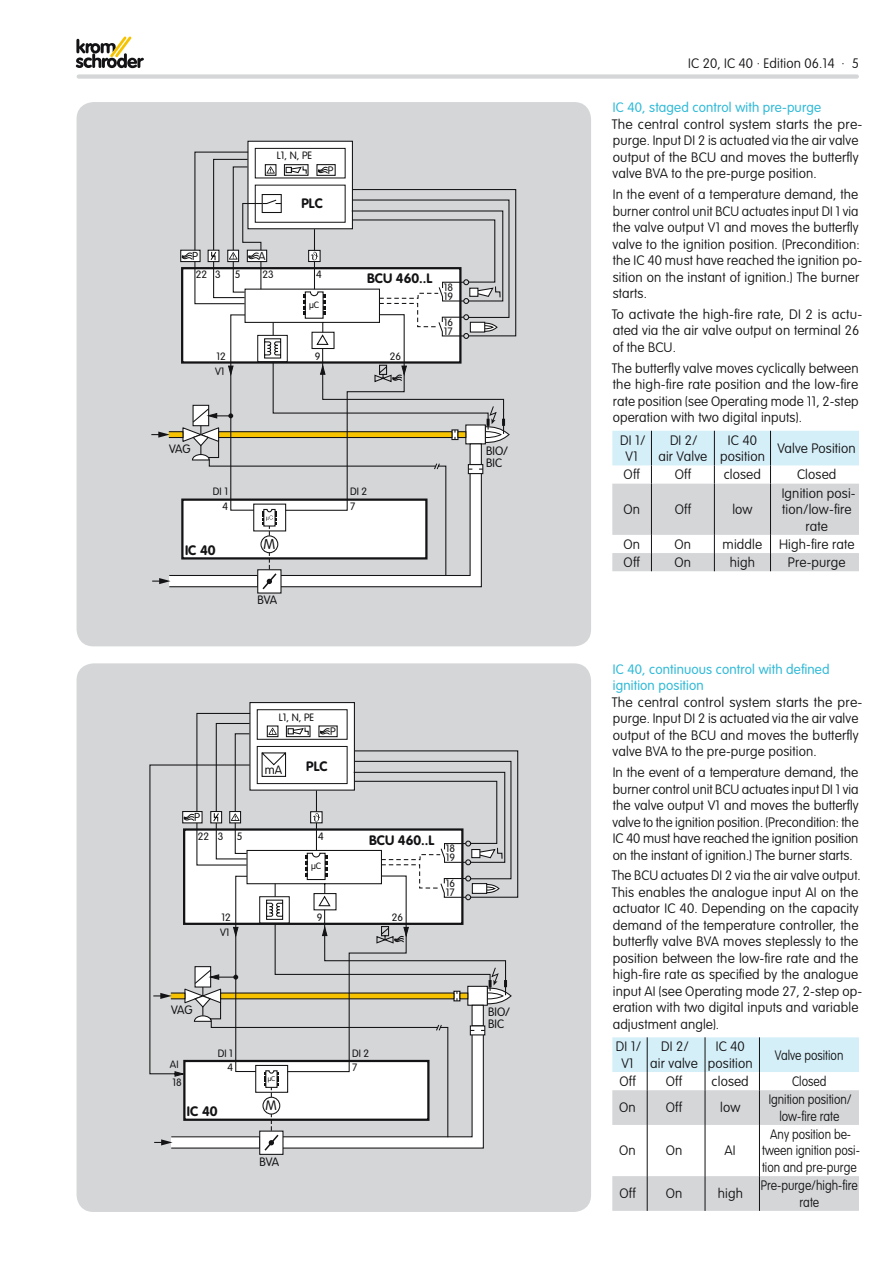
<style>
.page{position:relative;width:893px;height:1263px;background:#fff}
.page>*{position:absolute;margin:0;border:0;box-sizing:border-box;transform-origin:0 0}
.t1{font:300 14.1px "VAG Rounded Std";color:#131214}
.t2{font:100 13.5px/16.5px "VAG Rounded Std";letter-spacing:.01em;color:#131214;text-align:center}
.t3{font:100 13.5px/16.5px "VAG Rounded Std";letter-spacing:.01em;color:#131214;text-align:center;scale:.89 1}
.t4{font:300 13.5px/16.5px "VAG Rounded Std";letter-spacing:.01em;color:#34bbd8}
.t5{font:700 13.5px "VAG Rounded Std";color:#131214}
.t6{font:300 13.5px "VAG Rounded Std";color:#131214}
.t7{font:300 12px/12px "VAG Rounded Std";color:#131214}
.t8{font:300 11.4px "VAG Rounded Std";color:#131214}
.t9{font:300 10.65px "VAG Rounded Std";color:#131214}
.t10{font:300 10.5px/8.9px "VAG Rounded Std";color:#131214}
.t11{font:300 9px "VAG Rounded Std";color:#131214}
.t12{font:300 6.75px "VAG Rounded Std";color:#131214}
</style>
<div class="page">
<svg style="left:76px;top:36px;width:68px;height:32px"></svg>
<div style="left:79px;top:74px;width:778px;height:5px;background:#d4d6d7"></div>
<div style="left:77px;top:663px;width:514px;height:549px;background:#d4d6d7;border-radius:17px"></div>
<div style="left:249px;top:702px;width:106px;height:89px;background:#fff;border:1px solid #131214"></div>
<div style="left:257px;top:709px;width:90px;height:31px;background:#fff;border:1px solid #131214"></div>
<div style="left:259px;top:1130px;width:24px;height:25px;background:#fff;border:1px solid #131214"></div>
<svg style="left:152px;top:712px;width:360px;height:440px"></svg>
<div style="left:77px;top:102px;width:514px;height:544px;background:#d4d6d7;border-radius:17px"></div>
<svg style="left:247px;top:141px;width:106px;height:10px"></svg>
<div style="left:255px;top:148px;width:90px;height:30px;background:#fff;border:1px solid #131214"></div>
<svg style="left:194px;top:151px;width:159px;height:7px"></svg>
<svg style="left:257px;top:591px;width:25px;height:2px"></svg>
<svg style="left:151px;top:158px;width:359px;height:433px"></svg>
<svg style="left:612px;top:431px;width:247px;height:140px"></svg>
<svg style="left:612px;top:1037px;width:247px;height:174px"></svg>
<hr style="left:647px;top:1090px;width:1px;height:35px;background:#131214">
<hr style="left:705px;top:1090px;width:1px;height:35px;background:#131214">
<hr style="left:759px;top:1090px;width:1px;height:35px;background:#131214">
<hr style="left:647px;top:1125px;width:1px;height:51px;background:#131214">
<hr style="left:705px;top:1125px;width:1px;height:51px;background:#131214">
<hr style="left:759px;top:1125px;width:1px;height:51px;background:#131214">
<hr style="left:647px;top:1176px;width:1px;height:35px;background:#131214">
<hr style="left:705px;top:1176px;width:1px;height:35px;background:#131214">
<hr style="left:759px;top:1176px;width:1px;height:35px;background:#131214">
<p class="t10" style="left:277px;top:152px;width:37px">L1, N, PE</p>
<p class="t9" style="left:328px;top:164px;width:7px">P</p>
<p class="t5" style="left:301px;top:196px;width:23px">PLC</p>
<p class="t8" style="left:192px;top:249px;width:7px">P</p>
<p class="t10" style="left:196px;top:271px;width:13px">22</p>
<p class="t10" style="left:215px;top:271px;width:7px">3</p>
<p class="t10" style="left:235px;top:271px;width:7px">5</p>
<p class="t8" style="left:259px;top:249px;width:8px">A</p>
<p class="t10" style="left:262px;top:271px;width:13px">23</p>
<p class="t10" style="left:316px;top:271px;width:7px">4</p>
<p class="t11" style="left:309px;top:300px;width:12px">µC</p>
<p class="t5" style="left:367px;top:271px;width:67px">BCU 460..L</p>
<p class="t10" style="left:217px;top:352px;width:11px">12</p>
<p class="t10" style="left:390px;top:352px;width:13px">26</p>
<p class="t10" style="left:315px;top:352px;width:7px">9</p>
<p class="t10" style="left:215px;top:367px;width:11px">V1</p>
<p class="t10" style="left:444px;top:283px;width:11px">18<br>19</p>
<p class="t10" style="left:444px;top:318px;width:11px">16<br>17</p>
<p class="t7" style="left:169px;top:443px;width:23px">VAG</p>
<p class="t10" style="left:213px;top:488px;width:17px">DI 1</p>
<p class="t10" style="left:350px;top:488px;width:19px">DI 2</p>
<p class="t10" style="left:222px;top:502px;width:7px">4</p>
<p class="t10" style="left:350px;top:502px;width:7px">7</p>
<p class="t5" style="left:185px;top:542px;width:32px">IC 40</p>
<p class="t1" style="left:263px;top:536px;width:13px">M</p>
<p class="t7" style="left:257px;top:594px;width:21px">BVA</p>
<p class="t7" style="left:486px;top:445px;width:24px">BIO/<br>BIC</p>
<p class="t10" style="left:279px;top:713px;width:37px">L1, N, PE</p>
<p class="t9" style="left:330px;top:726px;width:7px">P</p>
<p class="t7" style="left:265px;top:764px;width:19px">mA</p>
<p class="t5" style="left:306px;top:758px;width:23px">PLC</p>
<p class="t8" style="left:194px;top:811px;width:7px">P</p>
<p class="t10" style="left:198px;top:832px;width:13px">22</p>
<p class="t10" style="left:218px;top:832px;width:7px">3</p>
<p class="t10" style="left:237px;top:832px;width:7px">5</p>
<p class="t10" style="left:318px;top:832px;width:7px">4</p>
<p class="t11" style="left:311px;top:861px;width:12px">µC</p>
<p class="t5" style="left:369px;top:832px;width:67px">BCU 460..L</p>
<p class="t10" style="left:222px;top:913px;width:11px">12</p>
<p class="t10" style="left:392px;top:913px;width:13px">26</p>
<p class="t10" style="left:317px;top:913px;width:7px">9</p>
<p class="t10" style="left:220px;top:928px;width:11px">V1</p>
<p class="t10" style="left:446px;top:845px;width:11px">18<br>19</p>
<p class="t10" style="left:446px;top:879px;width:11px">16<br>17</p>
<p class="t7" style="left:171px;top:1004px;width:23px">VAG</p>
<p class="t10" style="left:218px;top:1049px;width:17px">DI 1</p>
<p class="t10" style="left:352px;top:1049px;width:19px">DI 2</p>
<p class="t10" style="left:170px;top:1060px;width:10px">AI</p>
<p class="t10" style="left:227px;top:1063px;width:7px">4</p>
<p class="t10" style="left:352px;top:1063px;width:7px">7</p>
<p class="t10" style="left:173px;top:1078px;width:11px">18</p>
<p class="t5" style="left:187px;top:1104px;width:32px">IC 40</p>
<p class="t12" style="left:268px;top:1075px;width:9px">µC</p>
<p class="t6" style="left:265px;top:1098px;width:13px">M</p>
<p class="t7" style="left:259px;top:1156px;width:21px">BVA</p>
<p class="t7" style="left:488px;top:1006px;width:24px">BIO/<br>BIC</p>
<p class="t2" style="left:688px;top:56px;width:172px">IC 20, IC 40 · Edition 06.14 · 5</p>
<p class="t4" style="left:613px;top:100px;width:210px">IC 40, staged control with pre-purge</p>
<p class="t2" style="left:612px;top:116px;width:252px;text-align:left">The central control system starts the pre&shy;purge. Input DI 2 is actuated via the air valve output of the BCU and moves the butterfly valve BVA to the pre-purge position.</p>
<p class="t2" style="left:613px;top:187px;width:251px;text-align:left">In the event of a temperature demand, the burner control unit BCU actuates input DI 1 via the valve output V1 and moves the butterfly valve to the ignition position. (Precondition: the IC 40 must have reached the ignition po&shy;sition on the instant of ignition.) The burner starts.</p>
<p class="t2" style="left:612px;top:306px;width:252px;text-align:left">To activate the high-fire rate, DI 2 is actu&shy;ated via the air valve output on terminal 26 of the BCU.</p>
<p class="t2" style="left:612px;top:360px;width:248px;text-align:justify">The butterfly valve moves cyclically between the high-fire rate position and the low-fire rate position (see Operating mode 11, 2-step operation with two digital inputs).</p>
<p class="t2" style="left:620px;top:432px;width:27px">DI 1/<br>V1</p>
<p class="t2" style="left:658px;top:432px;width:50px">DI 2/<br>air Valve</p>
<p class="t2" style="left:720px;top:432px;width:46px">IC 40 position</p>
<p class="t2" style="left:777px;top:440px;width:80px">Valve Position</p>
<p class="t2" style="left:624px;top:467px;width:18px">Off</p>
<p class="t2" style="left:675px;top:467px;width:18px">Off</p>
<p class="t2" style="left:724px;top:467px;width:39px">closed</p>
<p class="t2" style="left:797px;top:467px;width:41px">Closed</p>
<p class="t2" style="left:623px;top:502px;width:18px">On</p>
<p class="t2" style="left:675px;top:502px;width:18px">Off</p>
<p class="t2" style="left:732px;top:502px;width:22px">low</p>
<p class="t2" style="left:782px;top:485px;width:75px">Ignition posi&shy;tion/low-fire rate</p>
<p class="t2" style="left:623px;top:536px;width:18px">On</p>
<p class="t2" style="left:674px;top:536px;width:18px">On</p>
<p class="t2" style="left:723px;top:536px;width:41px">middle</p>
<p class="t2" style="left:779px;top:536px;width:77px">High-fire rate</p>
<p class="t2" style="left:624px;top:554px;width:18px">Off</p>
<p class="t2" style="left:674px;top:554px;width:18px">On</p>
<p class="t2" style="left:730px;top:554px;width:27px">high</p>
<p class="t2" style="left:788px;top:554px;width:59px">Pre-purge</p>
<p class="t4" style="left:613px;top:661px;width:218px">IC 40, continuous control with defined ignition position</p>
<p class="t2" style="left:612px;top:694px;width:252px;text-align:left">The central control system starts the pre&shy;purge. Input DI 2 is actuated via the air valve output of the BCU and moves the butterfly valve BVA to the pre-purge position.</p>
<p class="t2" style="left:613px;top:764px;width:248px;text-align:justify">In the event of a temperature demand, the burner control unit BCU actuates input DI 1 via the valve output V1 and moves the butterfly valve to the ignition position. (Precondition: the IC 40 must have reached the ignition position on the instant of ignition.) The burner starts.</p>
<p class="t2" style="left:612px;top:868px;width:252px;text-align:left">The BCU actuates DI 2 via the air valve output.<br>This enables the analogue input AI on the actuator IC 40. Depending on the capacity demand of the temperature controller, the butterfly valve BVA moves steplessly to the position between the low-fire rate and the high-fire rate as specified by the analogue input AI (see Operating mode 27, 2-step op&shy;eration with two digital inputs and variable adjustment angle).</p>
<p class="t2" style="left:616px;top:1039px;width:27px">DI 1/<br>V1</p>
<p class="t2" style="left:650px;top:1039px;width:49px">DI 2/<br>air valve</p>
<p class="t2" style="left:708px;top:1039px;width:46px">IC 40 position</p>
<p class="t3" style="left:775px;top:1047px;width:79px">Valve position</p>
<p class="t2" style="left:619px;top:1073px;width:18px">Off</p>
<p class="t2" style="left:666px;top:1073px;width:18px">Off</p>
<p class="t2" style="left:712px;top:1073px;width:39px">closed</p>
<p class="t3" style="left:792px;top:1073px;width:40px">Closed</p>
<p class="t2" style="left:619px;top:1100px;width:18px">On</p>
<p class="t2" style="left:666px;top:1100px;width:18px">Off</p>
<p class="t2" style="left:720px;top:1100px;width:22px">low</p>
<p class="t3" style="left:769px;top:1092px;width:95px">Ignition position/ low-fire rate</p>
<p class="t2" style="left:619px;top:1143px;width:18px">On</p>
<p class="t2" style="left:666px;top:1143px;width:18px">On</p>
<p class="t2" style="left:724px;top:1143px;width:13px">AI</p>
<p class="t3" style="left:762px;top:1126px;width:112px">Any position be&shy;tween ignition posi&shy;tion and pre-purge</p>
<p class="t2" style="left:619px;top:1186px;width:18px">Off</p>
<p class="t2" style="left:666px;top:1186px;width:18px">On</p>
<p class="t2" style="left:718px;top:1186px;width:27px">high</p>
<p class="t3" style="left:761px;top:1177px;width:110px">Pre-purge/high-fire rate</p>
</div>
